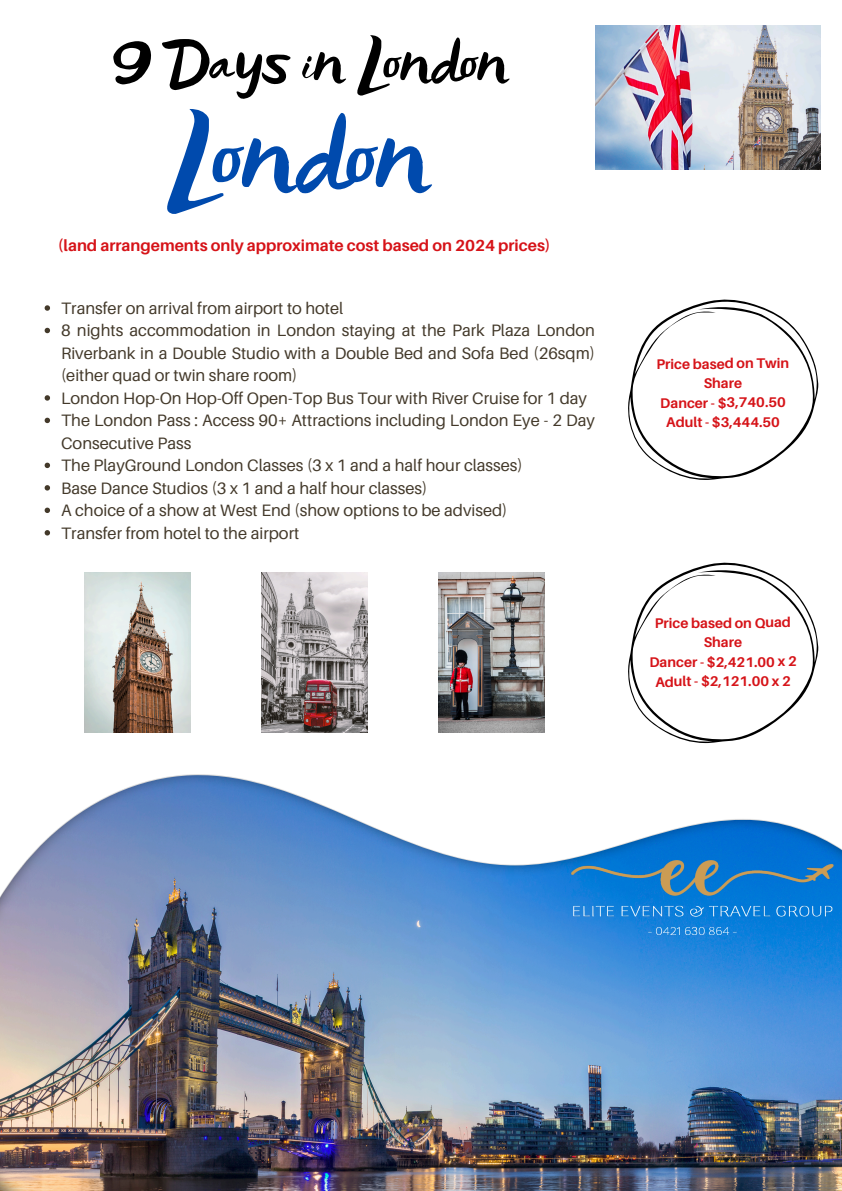
<style>
.page{position:relative;width:842px;height:1191px;background:#fff}
.page>*{position:absolute;margin:0;border:0;box-sizing:border-box;transform-origin:0 0}
.t1{font:100px "Lifelogo Easy";color:#004aad}
.t2{font:57.5px "Lifelogo Easy";color:#000}
.t3{font:16.5px/22.5px "Aileron";color:#43392a;text-align:justify}
.t4{font:700 16px "Aileron";color:#d61318}
.t5{font:700 14px/19.5px "Aileron";letter-spacing:-.005em;color:#d61318;text-align:center}
</style>
<div class="page">
<svg style="left:628px;top:299px;width:190px;height:181px"></svg>
<img style="left:0;top:774px;width:842px;height:416px">
<img style="left:595px;top:25px;width:226px;height:144px">
<svg style="left:628px;top:562px;width:190px;height:181px"></svg>
<img style="left:84px;top:572px;width:107px;height:160px">
<img style="left:261px;top:572px;width:107px;height:160px">
<img style="left:438px;top:572px;width:107px;height:160px">
<img style="left:566px;top:857px;width:276px;height:85px">
<svg style="left:45px;top:305px;width:5px;height:6px"></svg>
<svg style="left:45px;top:328px;width:5px;height:5px"></svg>
<svg style="left:45px;top:395px;width:5px;height:5px"></svg>
<svg style="left:45px;top:417px;width:5px;height:6px"></svg>
<svg style="left:45px;top:462px;width:5px;height:6px"></svg>
<svg style="left:45px;top:485px;width:5px;height:5px"></svg>
<svg style="left:45px;top:507px;width:5px;height:6px"></svg>
<svg style="left:45px;top:530px;width:5px;height:5px"></svg>
<p class="t2" style="left:113px;top:20px;width:397px">9 Days in London</p>
<p class="t1" style="left:172px;top:82px;width:261px">London</p>
<p class="t4" style="left:58px;top:235px;width:494px">(land arrangements only approximate cost based on 2024 prices)</p>
<p class="t3" style="left:61px;top:296px;width:284px">Transfer on arrival from airport to hotel</p>
<p class="t3" style="left:61px;top:319px;width:535px">8 nights accommodation in London staying at the Park Plaza London Riverbank in a Double Studio with a Double Bed and Sofa Bed (26sqm) (either quad or twin share room)</p>
<p class="t3" style="left:61px;top:386px;width:527px">London Hop-On Hop-Off Open-Top Bus Tour with River Cruise for 1 day</p>
<p class="t3" style="left:61px;top:409px;width:535px">The London Pass : Access 90+ Attractions including London Eye - 2 Day<br>Consecutive Pass</p>
<p class="t3" style="left:61px;top:454px;width:463px">The PlayGround London Classes (3 x 1 and a half hour classes)</p>
<p class="t3" style="left:61px;top:476px;width:368px">Base Dance Studios (3 x 1 and a half hour classes)</p>
<p class="t3" style="left:61px;top:498px;width:448px">A choice of a show at West End (show options to be advised)</p>
<p class="t3" style="left:61px;top:521px;width:240px">Transfer from hotel to the airport</p>
<p class="t5" style="left:656px;top:353px;width:134px">Price based on Twin<br>Share</p>
<p class="t5" style="left:660px;top:392px;width:127px">Dancer - $3,740.50</p>
<p class="t5" style="left:666px;top:412px;width:115px">Adult - $3,444.50</p>
<p class="t5" style="left:655px;top:612px;width:138px">Price based on Quad<br>Share</p>
<p class="t5" style="left:649px;top:651px;width:149px">Dancer - $2,421.00 x 2</p>
<p class="t5" style="left:655px;top:671px;width:137px">Adult - $2,121.00 x 2</p>
</div>
